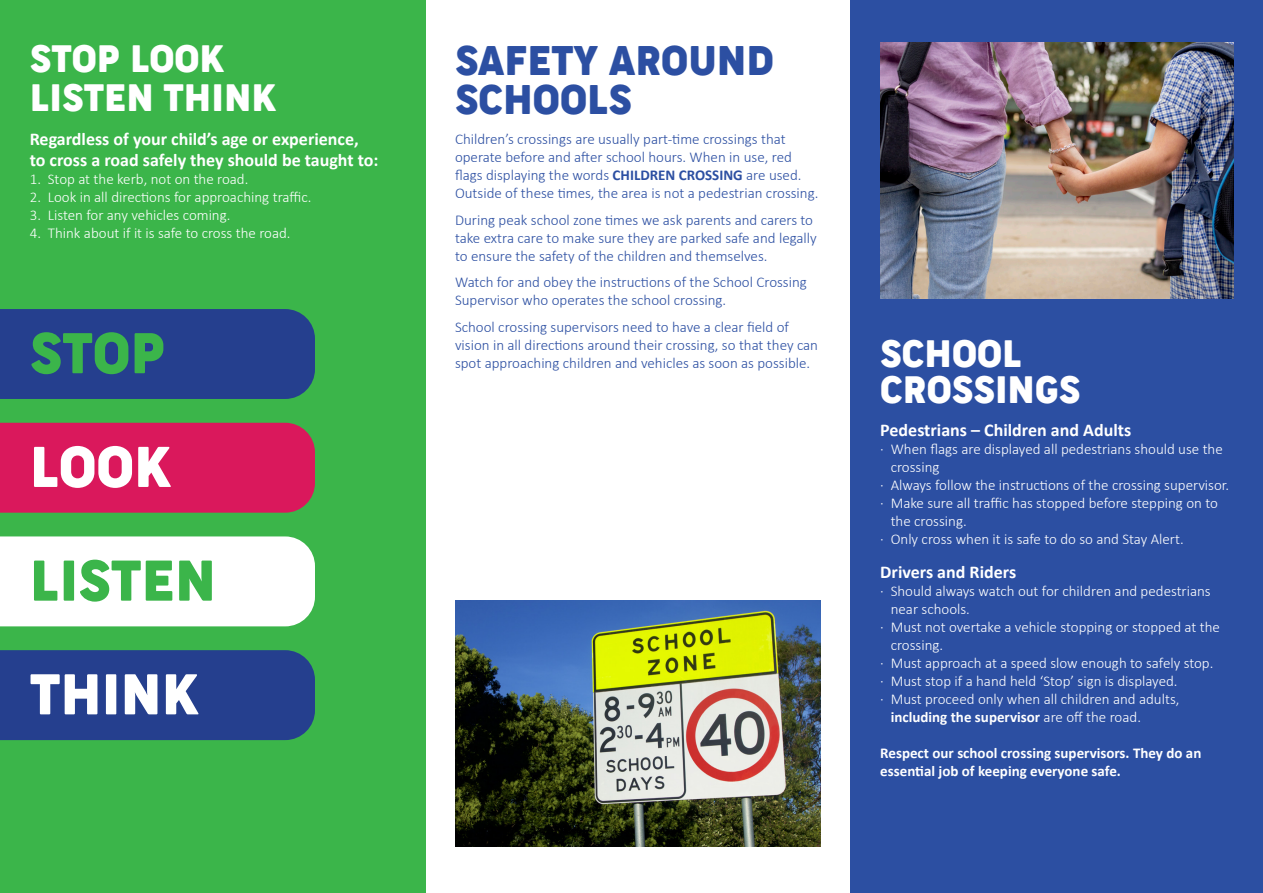
<style>
.page{position:relative;width:1263px;height:893px;background:#fff}
.page>*{position:absolute;margin:0;border:0;box-sizing:border-box;transform-origin:0 0}
.t1{font:54px "Cocogoose Narrow";color:#3bb54a}
.t2{font:54px "Cocogoose Narrow";color:#fff}
.t3{font:39px/39px "Cocogoose Narrow";color:#2c4fa2}
.t4{font:36px/39px "Cocogoose Narrow";color:#fff}
.t5{font:700 18px/21px "Calibri";color:#fff}
.t6{font:300 15px/18px "Calibri";color:#fff}
.t7{font:300 15px/18px "Calibri";color:#2c4fa2}
.t8{font:700 15px/18px "Calibri";color:#fff}
.s1{font-weight:700}
</style>
<div class="page">
<div style="left:850px;top:0;width:413px;height:893px;background:#2c4fa2"></div>
<div style="left:0;top:0;width:425px;height:893px;background:#3bb54a"></div>
<img style="left:455px;top:601px;width:366px;height:246px">
<img style="left:880px;top:43px;width:353px;height:255px">
<div style="left:0;top:309px;width:315px;height:90px;background:#253f8e"></div>
<div style="left:0;top:423px;width:315px;height:90px;background:#da185c"></div>
<div style="left:0;top:536px;width:315px;height:90px;background:#fff"></div>
<div style="left:0;top:650px;width:315px;height:90px;background:#253f8e"></div>
<p class="t4" style="left:30px;top:40px;width:248px">STOP LOOK<br>LISTEN THINK</p>
<p class="t5" style="left:30px;top:128px;width:350px">Regardless of your child’s age or experience, to cross a road safely they should be taught to:</p>
<p class="t6" style="left:30px;top:170px;width:220px">1. Stop at the kerb, not on the road.</p>
<p class="t6" style="left:30px;top:188px;width:283px">2. Look in all directions for approaching traffic.</p>
<p class="t6" style="left:30px;top:206px;width:202px">3. Listen for any vehicles coming.</p>
<p class="t6" style="left:30px;top:224px;width:262px">4. Think about if it is safe to cross the road.</p>
<p class="t1" style="left:30px;top:315px;width:137px">STOP</p>
<p class="t2" style="left:30px;top:429px;width:144px">LOOK</p>
<p class="t1" style="left:30px;top:542px;width:188px">LISTEN</p>
<p class="t2" style="left:30px;top:656px;width:171px">THINK</p>
<p class="t3" style="left:455px;top:41px;width:321px">SAFETY AROUND<br>SCHOOLS</p>
<p class="t7" style="left:455px;top:130px;width:365px">Children’s crossings are usually part-time crossings that operate before and after school hours. When in use, red flags displaying the words <span class="s1">CHILDREN CROSSING</span> are used.<br>Outside of these times, the area is not a pedestrian crossing.</p>
<p class="t7" style="left:455px;top:211px;width:363px">During peak school zone times we ask parents and carers to take extra care to make sure they are parked safe and legally to ensure the safety of the children and themselves.</p>
<p class="t7" style="left:455px;top:273px;width:353px">Watch for and obey the instructions of the School Crossing<br>Supervisor who operates the school crossing.</p>
<p class="t7" style="left:455px;top:318px;width:365px">School crossing supervisors need to have a clear field of vision in all directions around their crossing, so that they can spot approaching children and vehicles as soon as possible.</p>
<p class="t4" style="left:880px;top:336px;width:202px;line-height:36px">SCHOOL<br>CROSSINGS</p>
<p class="t5" style="left:880px;top:420px;width:252px">Pedestrians – Children and Adults</p>
<p class="t6" style="left:891px;top:440px;width:334px;text-indent:-10px">· When flags are displayed all pedestrians should use the crossing</p>
<p class="t6" style="left:880px;top:476px;width:350px">· Always follow the instructions of the crossing supervisor.</p>
<p class="t6" style="left:891px;top:494px;width:329px;text-indent:-10px">· Make sure all traffic has stopped before stepping on to the crossing.</p>
<p class="t6" style="left:880px;top:530px;width:305px">· Only cross when it is safe to do so and Stay Alert.</p>
<p class="t5" style="left:880px;top:561px;width:137px">Drivers and Riders</p>
<p class="t6" style="left:891px;top:582px;width:322px;text-indent:-10px">· Should always watch out for children and pedestrians near schools.</p>
<p class="t6" style="left:891px;top:618px;width:331px;text-indent:-10px">· Must not overtake a vehicle stopping or stopped at the crossing.</p>
<p class="t6" style="left:880px;top:654px;width:335px">· Must approach at a speed slow enough to safely stop.</p>
<p class="t6" style="left:880px;top:672px;width:299px">· Must stop if a hand held ‘Stop’ sign is displayed.</p>
<p class="t6" style="left:891px;top:690px;width:290px;text-indent:-10px">· Must proceed only when all children and adults, <span class="s1">including the supervisor</span> are off the road.</p>
<p class="t8" style="left:880px;top:744px;width:323px">Respect our school crossing supervisors. They do an essential job of keeping everyone safe.</p>
</div>
